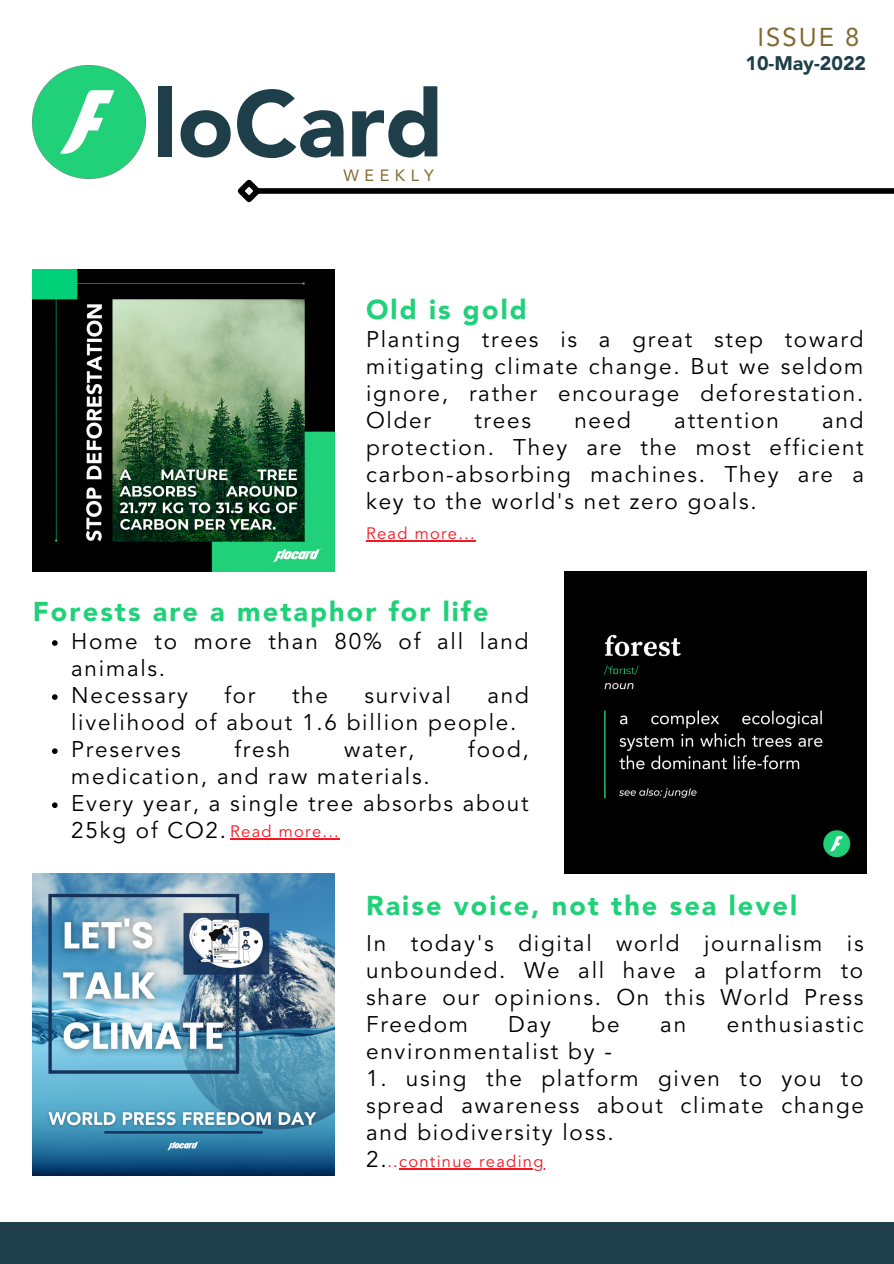
<style>
.page{position:relative;width:894px;height:1264px;background:#fff}
.page>*{position:absolute;margin:0;border:0;box-sizing:border-box;transform-origin:0 0}
.t1{font:900 92.7px "Avenir LT Std";color:#1e3f49}
.t2{font:900 27px "Avenir LT Std";letter-spacing:.08em;color:#21d179}
.t3{font:25.65px "Avenir LT Std";letter-spacing:.08em;color:#816a2f}
.t4{font:22.5px/27px "Avenir LT Std";letter-spacing:.08em;color:#000;text-align:justify}
.t5{font:900 19.5px "Avenir LT Std";color:#1e3f49}
.t6{font:16.5px "Avenir LT Std";letter-spacing:.08em;color:#f41823}
.t7{font:16.2px "Avenir LT Std";color:#816a2f}
</style>
<div class="page">
<div style="left:0;top:1221px;width:893px;height:42px;background:#1e3f49"></div>
<img style="left:33px;top:66px;width:112px;height:112px">
<div style="left:256px;top:188px;width:637px;height:6px;background:#000"></div>
<svg style="left:237px;top:179px;width:28px;height:24px"></svg>
<div style="left:564px;top:571px;width:301px;height:302px;background:#000"></div>
<img style="left:33px;top:873px;width:302px;height:302px">
<img style="left:33px;top:269px;width:302px;height:302px">
<hr style="left:399px;top:1168px;width:145px;height:1px;background:#f41823">
<hr style="left:366px;top:540px;width:110px;height:1px;background:#f41823">
<svg style="left:52px;top:640px;width:6px;height:6px"></svg>
<svg style="left:52px;top:694px;width:6px;height:6px"></svg>
<svg style="left:52px;top:748px;width:6px;height:6px"></svg>
<svg style="left:52px;top:802px;width:6px;height:6px"></svg>
<hr style="left:230px;top:838px;width:110px;height:1px;background:#f41823">
<p class="t3" style="left:757px;top:27px;width:103px">ISSUE 8</p>
<p class="t1" style="left:153px;top:86px;width:292px">loCard</p>
<p class="t7" style="left:343px;top:169px;width:92px">W E EKLY</p>
<p class="t2" style="left:366px;top:298px;width:162px">Old is gold</p>
<p class="t5" style="left:745px;top:55px;width:122px">10-May-2022</p>
<p class="t4" style="left:366px;top:328px;width:499px">Planting trees is a great step toward mitigating climate change. But we seldom ignore, rather encourage deforestation.<br>Older</p>
<p class="t4" style="left:366px;top:409px;width:499px;text-indent:456px">and protection. They are the most efficient carbon-absorbing machines. They are a key to the world's net zero goals.</p>
<p class="t6" style="left:366px;top:526px;width:110px">Read more...</p>
<p class="t4" style="left:474px;top:409px;width:58px">trees</p>
<p class="t4" style="left:574px;top:409px;width:58px">need</p>
<p class="t4" style="left:674px;top:409px;width:106px">attention</p>
<p class="t2" style="left:33px;top:600px;width:457px">Forests are a metaphor for life</p>
<p class="t4" style="left:71px;top:630px;width:459px">Home to more than 80% of all land animals.</p>
<p class="t4" style="left:71px;top:684px;width:118px">Necessary</p>
<p class="t4" style="left:224px;top:684px;width:33px">for</p>
<p class="t4" style="left:292px;top:684px;width:38px">the</p>
<p class="t4" style="left:364px;top:684px;width:88px">survival</p>
<p class="t4" style="left:71px;top:684px;width:459px;text-indent:416px">and livelihood of about 1.6 billion people.</p>
<p class="t4" style="left:71px;top:738px;width:111px">Preserves</p>
<p class="t4" style="left:234px;top:738px;width:57px">fresh</p>
<p class="t4" style="left:344px;top:738px;width:72px">water,</p>
<p class="t4" style="left:468px;top:738px;width:62px">food,</p>
<p class="t4" style="left:71px;top:765px;width:360px">medication, and raw materials.</p>
<p class="t4" style="left:71px;top:792px;width:459px">Every year, a single tree absorbs about<br>25kg of CO2.</p>
<p class="t6" style="left:230px;top:824px;width:110px">Read more...</p>
<p class="t2" style="left:366px;top:895px;width:432px">Raise voice, not the sea level</p>
<p class="t4" style="left:366px;top:931px;width:499px">In today's digital world journalism is unbounded. We all have a platform to share our opinions. On this World Press Freedom</p>
<p class="t4" style="left:508px;top:1012px;width:44px">Day</p>
<p class="t4" style="left:591px;top:1012px;width:30px">be</p>
<p class="t4" style="left:660px;top:1012px;width:27px">an</p>
<p class="t4" style="left:726px;top:1012px;width:138px">enthusiastic</p>
<p class="t4" style="left:366px;top:1039px;width:247px">environmentalist by -</p>
<p class="t4" style="left:366px;top:1066px;width:499px">1. using the platform given to you to spread awareness about climate change and biodiversity loss.</p>
<p class="t4" style="left:366px;top:1147px;width:22px">2.</p>
<p class="t6" style="left:387px;top:1154px;width:158px">..continue reading</p>
</div>
